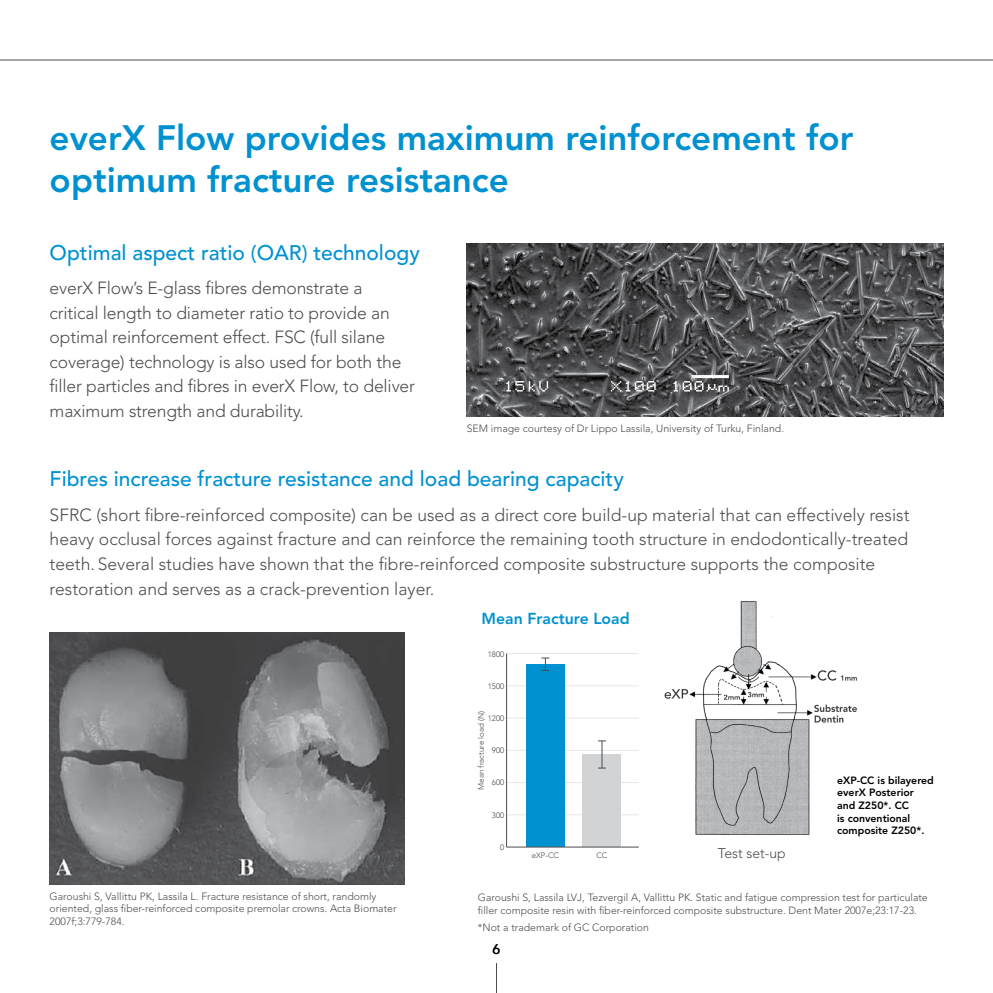
<style>
.page{position:relative;width:993px;height:993px;background:#fff}
.page>*{position:absolute;margin:0;border:0;box-sizing:border-box;transform-origin:0 0}
.t1{font:800 35px/42px "Avenir";color:#0091d1}
.t2{font:500 21px "Avenir";color:#0091d1}
.t3{font:300 17.5px/24.5px "Avenir";color:#4d4d4f}
.t4{font:800 15.75px "Avenir";color:#0091d1}
.t5{font:300 14px "Avenir";color:#4d4d4f}
.t6{font:500 14px "Avenir";color:#000}
.t7{font:300 10.5px/12.6px "Avenir";color:#4d4d4f}
.t8{font:800 10.5px/12.6px "Avenir";color:#000}
.t9{font:300 7.88px "Avenir";color:#4d4d4f}
</style>
<div class="page">
<hr style="left:0;top:59px;width:992px;height:2px;background:#a5a5a6">
<img style="left:664px;top:601px;width:194px;height:234px">
<hr style="left:506px;top:814px;width:132px;height:1px;background:#e6e7e8">
<hr style="left:506px;top:782px;width:132px;height:1px;background:#e6e7e8">
<hr style="left:506px;top:749px;width:132px;height:1px;background:#e6e7e8">
<hr style="left:506px;top:717px;width:132px;height:1px;background:#e6e7e8">
<hr style="left:506px;top:685px;width:132px;height:1px;background:#e6e7e8">
<hr style="left:506px;top:653px;width:132px;height:1px;background:#e6e7e8">
<hr style="left:506px;top:653px;width:1px;height:193px;background:#4d4d4f">
<div style="left:526px;top:664px;width:38px;height:182px;background:#0091d1"></div>
<div style="left:582px;top:754px;width:38px;height:92px;background:#d1d3d4"></div>
<svg style="left:598px;top:740px;width:7px;height:28px"></svg>
<svg style="left:541px;top:657px;width:8px;height:13px"></svg>
<hr style="left:506px;top:846px;width:132px;height:1px;background:#4d4d4f">
<img style="left:466px;top:243px;width:477px;height:173px">
<img style="left:50px;top:632px;width:354px;height:252px">
<hr style="left:496px;top:962px;width:1px;height:30px;background:#4d4d4f">
<h1 class="t1" style="left:50px;top:117px;width:805px">everX Flow provides maximum reinforcement for optimum fracture resistance</h1>
<p class="t2" style="left:50px;top:240px;width:371px">Optimal aspect ratio (OAR) technology</p>
<p class="t3" style="left:50px;top:276px;width:367px">everX Flow’s E-glass fibres demonstrate a critical length to diameter ratio to provide an optimal reinforcement effect. FSC (full silane coverage) technology is also used for both the filler particles and fibres in everX Flow, to deliver maximum strength and durability.</p>
<p class="t7" style="left:466px;top:422px;width:319px">SEM image courtesy of Dr Lippo Lassila, University of Turku, Finland.</p>
<p class="t2" style="left:50px;top:467px;width:575px">Fibres increase fracture resistance and load bearing capacity</p>
<p class="t3" style="left:50px;top:502px;width:861px">SFRC (short fibre-reinforced composite) can be used as a direct core build-up material that can effectively resist heavy occlusal forces against fracture and can reinforce the remaining tooth structure in endodontically-treated teeth. Several studies have shown that the fibre-reinforced composite substructure supports the composite restoration and serves as a crack-prevention layer.</p>
<p class="t4" style="left:481px;top:609px;width:149px">Mean Fracture Load</p>
<p class="t9" style="left:487px;top:649px;width:18px">1800</p>
<p class="t7" style="left:50px;top:889px;width:348px">Garoushi S, Vallittu PK, Lassila L. Fracture resistance of short, randomly oriented, glass fiber-reinforced composite premolar crowns. Acta Biomater<br>2007f;3:779-784.</p>
<p class="t9" style="left:487px;top:681px;width:18px">1500</p>
<p class="t9" style="left:476px;top:789px;width:80px;rotate:-90deg">Mean fracture load (N)</p>
<p class="t9" style="left:487px;top:713px;width:18px">1200</p>
<p class="t9" style="left:492px;top:745px;width:14px">900</p>
<p class="t9" style="left:492px;top:777px;width:14px">600</p>
<p class="t9" style="left:492px;top:809px;width:14px">300</p>
<p class="t9" style="left:500px;top:842px;width:6px">0</p>
<p class="t9" style="left:531px;top:849px;width:29px">eXP-CC</p>
<p class="t9" style="left:596px;top:849px;width:13px">CC</p>
<p class="t5" style="left:717px;top:845px;width:69px">Test set-up</p>
<p class="t8" style="left:836px;top:773px;width:98px">eXP-CC is bilayered everX Posterior and Z250*. CC<br>is conventional composite Z250*.</p>
<p class="t7" style="left:477px;top:890px;width:451px">Garoushi S, Lassila LVJ, Tezvergil A, Vallittu PK. Static and fatigue compression test for particulate filler composite resin with fiber-reinforced composite substructure. Dent Mater 2007e;23:17-23.</p>
<p class="t7" style="left:477px;top:920px;width:173px">*Not a trademark of GC Corporation</p>
<p class="t6" style="left:492px;top:940px;width:9px">6</p>
</div>
